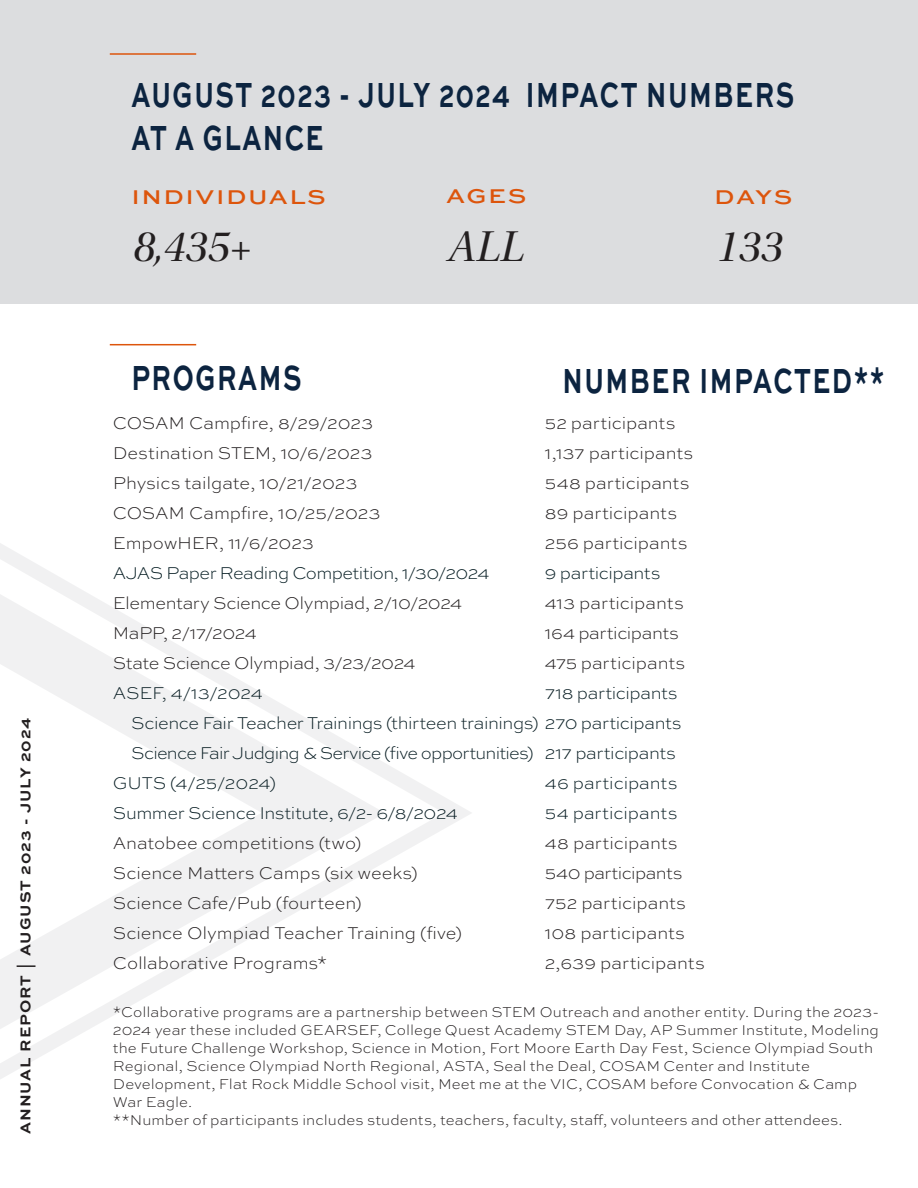
<style>
.page{position:relative;width:918px;height:1188px;background:#fff}
.page>*{position:absolute;margin:0;border:0;box-sizing:border-box;transform-origin:0 0}
.t1{font:45px "Utopia Std Disp It";color:#231f20}
.t2{font:700 36.75px/43.5px "Sweet Sans Pro";letter-spacing:.06em;color:#0c2440;scale:.69 1}
.t3{font:500 21px "Sweet Sans Pro";letter-spacing:.06em;color:#dd550c;scale:1.2 1}
.t4{font:300 expanded 18px "Sweet Sans Pro";letter-spacing:-.005em;color:#231f20}
.t5{font:300 expanded 18px "Sweet Sans Pro";letter-spacing:-.025em;color:#071c22}
.t6{font:300 expanded 18px "Sweet Sans Pro";letter-spacing:-.025em;color:#231f20}
.t7{font:300 expanded 18px "Sweet Sans Pro";letter-spacing:-.045em;color:#071c22}
.t8{font:300 expanded 18px "Sweet Sans Pro";letter-spacing:-.035em;color:#051c22}
.t9{font:300 expanded 18px "Sweet Sans Pro";letter-spacing:-.005em;color:#071c22}
.t10{font:300 expanded 18px "Sweet Sans Pro";letter-spacing:-.03em;color:#231f20}
.t11{font:300 expanded 15px/18px "Sweet Sans Pro";letter-spacing:.005em;color:#231f20}
.t12{font:700 15px "Sweet Sans Pro";letter-spacing:.06em;color:#231f20;scale:1.06 1}
</style>
<div class="page">
<svg style="left:0;top:543px;width:471px;height:536px"></svg>
<div style="left:0;top:0;width:918px;height:303px;background:#dcdddf"></div>
<hr style="left:110px;top:53px;width:86px;height:2px;background:#dd550c">
<hr style="left:110px;top:344px;width:86px;height:1px;background:#dd550c">
<svg style="left:17px;top:965px;width:19px;height:2px"></svg>
<p class="t12" style="left:14px;top:956px;width:227px;rotate:-90deg">AUGUST 2023 - JULY 2024</p>
<p class="t12" style="left:14px;top:1134px;width:151px;rotate:-90deg">ANNUAL REPORT</p>
<p class="t2" style="left:131px;top:70px;width:962px">AUGUST 2023 - JULY 2024 IMPACT NUMBERS<br>AT A GLANCE</p>
<p class="t3" style="left:131px;top:181px;width:164px">INDIVIDUALS</p>
<p class="t3" style="left:446px;top:180px;width:68px">AGES</p>
<p class="t1" style="left:448px;top:223px;width:78px">ALL</p>
<p class="t3" style="left:714px;top:181px;width:67px">DAYS</p>
<p class="t1" style="left:717px;top:223px;width:68px">133</p>
<p class="t1" style="left:133px;top:223px;width:119px">8,435+</p>
<p class="t2" style="left:131px;top:353px;width:248px">PROGRAMS</p>
<p class="t2" style="left:563px;top:356px;width:468px">NUMBER IMPACTED**</p>
<p class="t4" style="left:113px;top:410px;width:262px">COSAM Campfire, 8/29/2023</p>
<p class="t4" style="left:545px;top:410px;width:132px">52 participants</p>
<p class="t4" style="left:113px;top:440px;width:261px">Destination STEM, 10/6/2023</p>
<p class="t4" style="left:545px;top:440px;width:150px">1,137 participants</p>
<p class="t4" style="left:113px;top:470px;width:246px">Physics tailgate, 10/21/2023</p>
<p class="t4" style="left:545px;top:470px;width:146px">548 participants</p>
<p class="t4" style="left:113px;top:500px;width:269px">COSAM Campfire, 10/25/2023</p>
<p class="t4" style="left:545px;top:500px;width:134px">89 participants</p>
<p class="t4" style="left:113px;top:530px;width:203px">EmpowHER, 11/6/2023</p>
<p class="t4" style="left:545px;top:530px;width:144px">256 participants</p>
<p class="t8" style="left:113px;top:560px;width:378px">AJAS Paper Reading Competition, 1/30/2024</p>
<p class="t8" style="left:545px;top:560px;width:117px">9 participants</p>
<p class="t6" style="left:113px;top:590px;width:351px">Elementary Science Olympiad, 2/10/2024</p>
<p class="t4" style="left:545px;top:590px;width:140px">413 participants</p>
<p class="t10" style="left:113px;top:620px;width:145px">MaPP, 2/17/2024</p>
<p class="t4" style="left:545px;top:620px;width:136px">164 participants</p>
<p class="t6" style="left:113px;top:650px;width:304px">State Science Olympiad, 3/23/2024</p>
<p class="t4" style="left:545px;top:650px;width:142px">475 participants</p>
<p class="t5" style="left:113px;top:680px;width:152px">ASEF, 4/13/2024</p>
<p class="t5" style="left:545px;top:680px;width:134px">718 participants</p>
<p class="t5" style="left:131px;top:710px;width:552px">Science Fair Teacher Trainings (thirteen trainings) 270 participants</p>
<p class="t7" style="left:131px;top:740px;width:546px">Science Fair Judging &amp; Service (five opportunities) 217 participants</p>
<p class="t9" style="left:113px;top:770px;width:165px">GUTS (4/25/2024)</p>
<p class="t9" style="left:545px;top:770px;width:134px">46 participants</p>
<p class="t5" style="left:113px;top:800px;width:347px">Summer Science Institute, 6/2- 6/8/2024</p>
<p class="t9" style="left:545px;top:800px;width:134px">54 participants</p>
<p class="t4" style="left:113px;top:830px;width:250px">Anatobee competitions (two)</p>
<p class="t4" style="left:545px;top:830px;width:134px">48 participants</p>
<p class="t4" style="left:113px;top:860px;width:306px">Science Matters Camps (six weeks)</p>
<p class="t10" style="left:545px;top:860px;width:139px">540 participants</p>
<p class="t4" style="left:113px;top:890px;width:250px">Science Cafe/Pub (fourteen)</p>
<p class="t4" style="left:545px;top:890px;width:143px">752 participants</p>
<p class="t4" style="left:113px;top:920px;width:351px">Science Olympiad Teacher Training (five)</p>
<p class="t4" style="left:545px;top:920px;width:142px">108 participants</p>
<p class="t4" style="left:113px;top:950px;width:216px">Collaborative Programs*</p>
<p class="t4" style="left:545px;top:950px;width:161px">2,639 participants</p>
<p class="t11" style="left:113px;top:1002px;width:768px">*Collaborative programs are a partnership between STEM Outreach and another entity. During the 2023- 2024 year these included GEARSEF, College Quest Academy STEM Day, AP Summer Institute, Modeling the Future Challenge Workshop, Science in Motion, Fort Moore Earth Day Fest, Science Olympiad South Regional, Science Olympiad North Regional, ASTA, Seal the Deal, COSAM Center and Institute</p>
<p class="t11" style="left:113px;top:1074px;width:746px">Development, Flat Rock Middle School visit, Meet me at the VIC, COSAM before Convocation &amp; Camp</p>
<p class="t11" style="left:113px;top:1092px;width:81px">War Eagle.</p>
<p class="t11" style="left:113px;top:1110px;width:731px">**Number of participants includes students, teachers, faculty, staff, volunteers and other attendees.</p>
</div>
